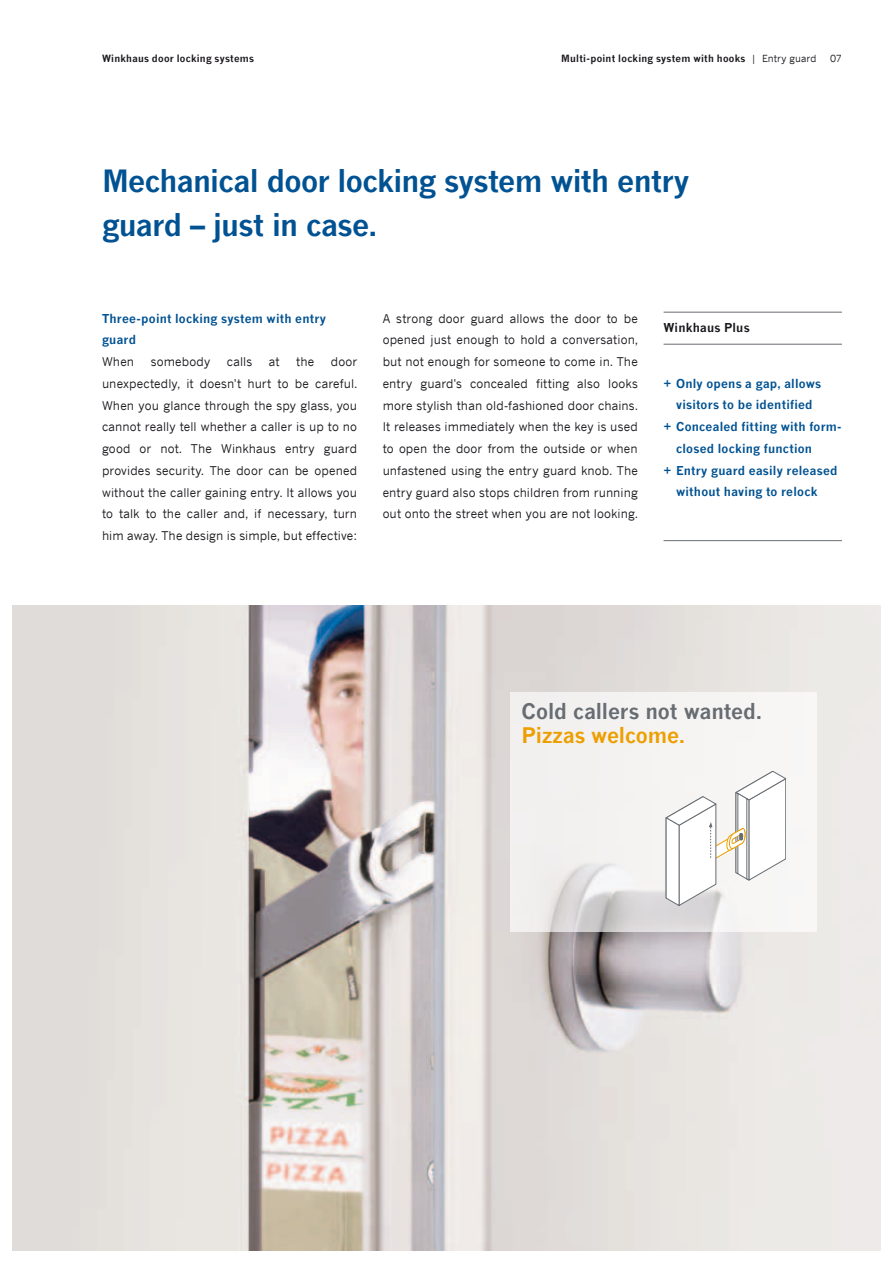
<style>
.page{position:relative;width:893px;height:1263px;background:#fff}
.page>*{position:absolute;margin:0;border:0;box-sizing:border-box;transform-origin:0 0}
.t1{font:700 30px/43.5px "News Gothic";letter-spacing:-.025em;color:#005292}
.t2{font:700 21px "News Gothic";letter-spacing:-.005em;color:#676d72}
.t3{font:700 21px "News Gothic";letter-spacing:-.005em;color:#ed9f00}
.t4{font:12px/21.8px "News Gothic";letter-spacing:.01em;color:#1a171c;text-align:justify}
.t5{font:700 12px/21.8px "News Gothic";letter-spacing:.02em;color:#005292}
.t6{font:700 12px "News Gothic";letter-spacing:.015em;color:#1a171c}
.t7{font:700 9.75px "News Gothic";letter-spacing:.025em;color:#1a171c}
.t8{font:9.75px "News Gothic";color:#1a171c}
.s1{font-weight:400}
</style>
<div class="page">
<img style="left:13px;top:606px;width:867px;height:644px">
<hr style="left:664px;top:344px;width:178px;height:1px;background:#676d72">
<hr style="left:664px;top:312px;width:178px;height:1px;background:#676d72">
<hr style="left:664px;top:540px;width:178px;height:1px;background:#676d72">
<svg style="left:510px;top:693px;width:306px;height:239px;fill:#f4f2f1"></svg>
<svg style="left:666px;top:771px;width:120px;height:135px"></svg>
<p class="t7" style="left:102px;top:52px;width:153px">Winkhaus door locking systems</p>
<p class="t7" style="left:561px;top:52px;width:257px">Multi-point locking system with hooks <span class="s1">| Entry guard</span></p>
<p class="t8" style="left:830px;top:52px;width:13px">07</p>
<h1 class="t1" style="left:102px;top:159px;width:589px">Mechanical door locking system with entry guard – just in case.</h1>
<p class="t5" style="left:102px;top:307px;width:226px">Three-point locking system with entry guard</p>
<p class="t4" style="left:102px;top:351px;width:34px">When</p>
<p class="t4" style="left:151px;top:351px;width:61px">somebody</p>
<p class="t4" style="left:227px;top:351px;width:27px">calls</p>
<p class="t4" style="left:269px;top:351px;width:12px">at</p>
<p class="t4" style="left:296px;top:351px;width:20px">the</p>
<p class="t4" style="left:102px;top:351px;width:257px;text-indent:229px">door unexpectedly, it doesn't hurt to be careful.<br>When you glance through the spy glass, you cannot really tell whether a caller is up to no good or not. The Winkhaus entry guard provides security. The door can be opened without the caller gaining entry. It allows you to talk to the caller and, if necessary, turn him away. The design is simple, but effective:</p>
<p class="t4" style="left:383px;top:307px;width:257px">A strong door guard allows the door to be opened just enough to hold a conversation, but not enough for someone to come in. The entry guard's concealed fitting also looks more stylish than old-fashioned door chains.<br>It releases immediately when the key is used to open the door from the outside or when unfastened using the entry guard knob. The entry guard also stops children from running out onto the street when you are not looking.</p>
<p class="t6" style="left:663px;top:320px;width:88px">Winkhaus Plus</p>
<p class="t5" style="left:663px;top:372px;width:159px">+ Only opens a gap, allows</p>
<p class="t5" style="left:676px;top:394px;width:138px">visitors to be identified</p>
<p class="t5" style="left:663px;top:416px;width:180px">+ Concealed fitting with form-</p>
<p class="t5" style="left:676px;top:437px;width:138px">closed locking function</p>
<p class="t5" style="left:663px;top:459px;width:176px">+ Entry guard easily released</p>
<p class="t5" style="left:676px;top:481px;width:143px">without having to relock</p>
<h2 class="t2" style="left:522px;top:698px;width:242px">Cold callers not wanted.</h2>
<h2 class="t3" style="left:522px;top:722px;width:165px">Pizzas welcome.</h2>
</div>
